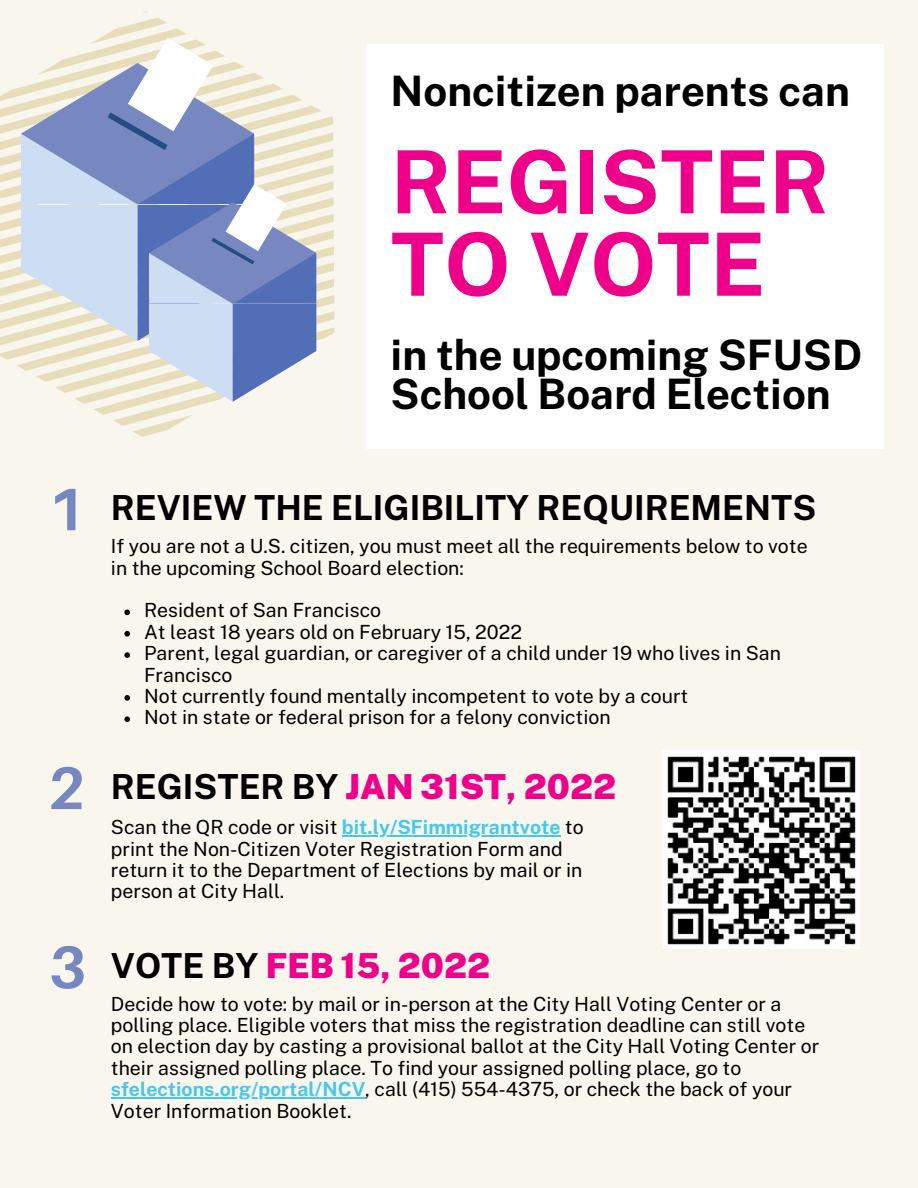
<style>
.page{position:relative;width:918px;height:1188px;background:#f9f6ee}
.page>*{position:absolute;margin:0;border:0;box-sizing:border-box;transform-origin:0 0}
.t1{font:700 87.15px/82.3px "Public Sans";color:#ee008b}
.t2{font:700 60px "Aileron";color:#7788c0}
.t3{font:700 42px "Public Sans";color:#000}
.t4{font:900 34.5px "Public Sans";color:#ee008b}
.t5{font:700 34.5px "Public Sans";color:#000}
.t6{font:19.5px/21.3px "Public Sans";color:#000}
.s1{font-weight:700;color:#000}
.s2{font-weight:700;color:#46c8ee}
</style>
<div class="page">
<div style="left:366px;top:44px;width:518px;height:405px;background:#fff"></div>
<svg style="left:0;top:11px;width:335px;height:426px"></svg>
<svg style="left:21px;top:38px;width:295px;height:364px"></svg>
<hr style="left:342px;top:835px;width:218px;height:2px;background:#46c8ee">
<hr style="left:111px;top:1097px;width:254px;height:1px;background:#46c8ee">
<svg style="left:124px;top:610px;width:6px;height:5px"></svg>
<svg style="left:124px;top:631px;width:6px;height:6px"></svg>
<svg style="left:124px;top:652px;width:6px;height:6px"></svg>
<svg style="left:124px;top:695px;width:6px;height:6px"></svg>
<svg style="left:124px;top:716px;width:6px;height:6px"></svg>
<img style="left:662px;top:751px;width:197px;height:198px">
<p class="t3" style="left:391px;top:66px;width:461px">Noncitizen parents can</p>
<p class="t1" style="left:391px;top:141px;width:441px">REGISTER<br>TO VOTE</p>
<p class="t3" style="left:391px;top:330px;width:473px">in the upcoming SFUSD</p>
<p class="t3" style="left:391px;top:369px;width:442px">School Board Election</p>
<p class="t2" style="left:48px;top:472px;width:39px">1</p>
<p class="t2" style="left:48px;top:751px;width:39px">2</p>
<p class="t2" style="left:49px;top:930px;width:39px">3</p>
<p class="t5" style="left:111px;top:487px;width:707px">REVIEW THE ELIGIBILITY REQUIREMENTS</p>
<p class="t6" style="left:111px;top:536px;width:698px">If you are not a U.S. citizen, you must meet all the requirements below to vote in the upcoming School Board election:</p>
<p class="t6" style="left:144px;top:600px;width:239px">Resident of San Francisco</p>
<p class="t6" style="left:144px;top:621px;width:379px">At least 18 years old on February 15, 2022</p>
<p class="t6" style="left:144px;top:642px;width:639px">Parent, legal guardian, or caregiver of a child under 19 who lives in San<br>Francisco</p>
<p class="t6" style="left:144px;top:685px;width:546px">Not currently found mentally incompetent to vote by a court</p>
<p class="t6" style="left:144px;top:707px;width:468px">Not in state or federal prison for a felony conviction</p>
<p class="t4" style="left:111px;top:767px;width:507px"><span class="s1">REGISTER BY</span> JAN 31ST, 2022</p>
<p class="t6" style="left:111px;top:817px;width:474px">Scan the QR code or visit <span class="s2">bit.ly/SFimmigrantvote</span> to print the Non-Citizen Voter Registration Form and return it to the Department of Elections by mail or in person at City Hall.</p>
<p class="t4" style="left:111px;top:946px;width:381px"><span class="s1">VOTE BY</span> FEB 15, 2022</p>
<p class="t6" style="left:111px;top:993px;width:710px">Decide how to vote: by mail or in-person at the City Hall Voting Center or a polling place. Eligible voters that miss the registration deadline can still vote on election day by casting a provisional ballot at the City Hall Voting Center or their assigned polling place. To find your assigned polling place, go to <span class="s2">sfelections.org/portal/NCV</span>, call (415) 554-4375, or check the back of your Voter Information Booklet.</p>
</div>
